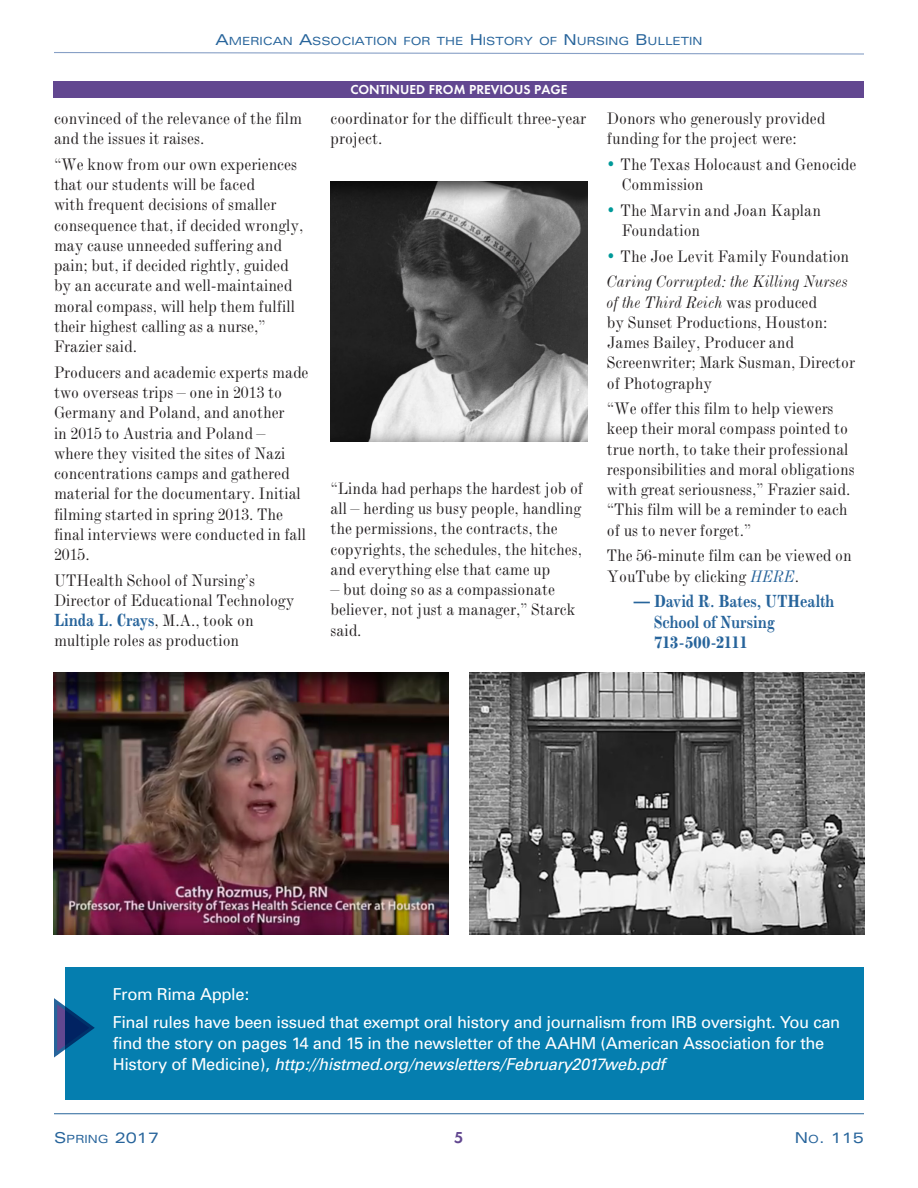
<style>
.page{position:relative;width:918px;height:1188px;background:#fff}
.page>*{position:absolute;margin:0;border:0;box-sizing:border-box;transform-origin:0 0}
.body{font:condensed 18px/20.2px "Modern";color:#231f20}
.body-2{font:700 18px/20.2px "Modern";letter-spacing:-.005em;color:#27649b;scale:.9 1}
.headline_13{font:16.5px/21px "Univers";letter-spacing:-.025em;color:#fff}
.t1{font:600 16.5px "Futura T";color:#624790}
.t2{font:expanded 15px "Univers";color:#27649b}
.jump_line{font:600 13.5px "Futura T";color:#fff}
.t3{font:expanded 11.25px "Univers";color:#27649b}
.s1{font-size:15px}
.s2{font-weight:700;font-stretch:normal;color:#27649b}
.s3{font-weight:700;font-stretch:normal;color:#099}
.s4{font-style:italic}
.s5{font-style:italic;color:#27649b}
.s6{font-size:11.25px}
</style>
<div class="page">
<svg style="left:54px;top:52px;width:810px;height:3px"></svg>
<hr style="left:54px;top:1113px;width:810px;height:1px;background:#27649b">
<img style="left:469px;top:672px;width:395px;height:263px">
<div style="left:54px;top:81px;width:810px;height:16px;background:#624790"></div>
<img style="left:54px;top:672px;width:394px;height:263px">
<img style="left:330px;top:181px;width:258px;height:261px">
<div style="left:66px;top:968px;width:798px;height:132px;background:#057eaf"></div>
<svg style="left:54px;top:997px;width:41px;height:62px"></svg>
<p class="t3" style="left:215px;top:34px;width:489px"><span class="s1">A</span>MERICAN <span class="s1">A</span>SSOCIATION FOR THE <span class="s1">H</span> ISTORY OF <span class="s1">N</span> URSING <span class="s1">B</span>ULLETIN</p>
<p class="body" style="left:54px;top:108px;width:250px">convinced of the relevance of the film and the issues it raises.</p>
<p class="body" style="left:54px;top:154px;width:251px">“We know from our own experiences that our students will be faced<br>with frequent decisions of smaller consequence that, if decided wrongly, may cause unneeded suffering and pain; but, if decided rightly, guided by an accurate and well-maintained moral compass, will help them fulfill their highest calling as a nurse,” Frazier said.</p>
<p class="body" style="left:54px;top:362px;width:256px">Producers and academic experts made two overseas trips – one in 2013 to<br>Germany and Poland, and another<br>in 2015 to Austria and Poland – where they visited the sites of Nazi concentrations camps and gathered material for the documentary. Initial filming started in spring 2013. The final interviews were conducted in fall<br>2015.</p>
<p class="body" style="left:54px;top:570px;width:242px">UTHealth School of Nursing’s<br>Director of Educational Technology<br><span class="s2">Linda L. Crays</span>, M.A., took on multiple roles as production</p>
<p class="jump_line" style="left:350px;top:82px;width:219px">CONTINUED FROM PREVIOUS PAGE</p>
<p class="body" style="left:330px;top:108px;width:257px">coordinator for the difficult three-year project.</p>
<p class="body" style="left:330px;top:478px;width:254px">“Linda had perhaps the hardest job of all – herding us busy people, handling the permissions, the contracts, the copyrights, the schedules, the hitches, and everything else that came up</p>
<p class="body" style="left:330px;top:579px;width:246px">– but doing so as a compassionate believer, not just a manager,” Starck said.</p>
<p class="body" style="left:607px;top:108px;width:220px">Donors who generously provided funding for the project were:</p>
<p class="body" style="left:622px;top:154px;width:236px;text-indent:-14px"><span class="s3">•</span> The Texas Holocaust and Genocide<br>Commission</p>
<p class="body" style="left:622px;top:200px;width:201px;text-indent:-14px"><span class="s3">•</span> The Marvin and Joan Kaplan<br>Foundation</p>
<p class="body" style="left:608px;top:246px;width:242px"><span class="s3">•</span> The Joe Levit Family Foundation</p>
<p class="body" style="left:607px;top:272px;width:250px"><span class="s4">Caring Corrupted: the Killing Nurses of the Third Reich</span> was produced<br>by Sunset Productions, Houston:<br>James Bailey, Producer and<br>Screenwriter; Mark Susman, Director of Photography</p>
<p class="body" style="left:607px;top:399px;width:249px">“We offer this film to help viewers keep their moral compass pointed to true north, to take their professional responsibilities and moral obligations with great seriousness,” Frazier said. “This film will be a reminder to each of us to never forget.”</p>
<p class="body" style="left:607px;top:546px;width:246px">The 56-minute film can be viewed on<br>YouTube by clicking <span class="s5">HERE</span>.</p>
<p class="body-2" style="left:654px;top:591px;width:202px;text-indent:-20px">— David R. Bates, UTHealth<br>School of Nursing<br>713-500-2111</p>
<p class="headline_13" style="left:113px;top:984px;width:138px">From Rima Apple:</p>
<p class="headline_13" style="left:113px;top:1012px;width:729px">Final rules have been issued that exempt oral history and journalism from IRB oversight. You can find the story on pages 14 and 15 in the newsletter of the AAHM (American Association for the<br>History of Medicine), <span class="s4">http://histmed.org/newsletters/February2017web.pdf</span></p>
<p class="t2" style="left:54px;top:1128px;width:107px">S<span class="s6">PRING</span> 2017</p>
<p class="t1" style="left:454px;top:1128px;width:11px">5</p>
<p class="t2" style="left:795px;top:1128px;width:71px">N<span class="s6">O</span>. 115</p>
</div>
